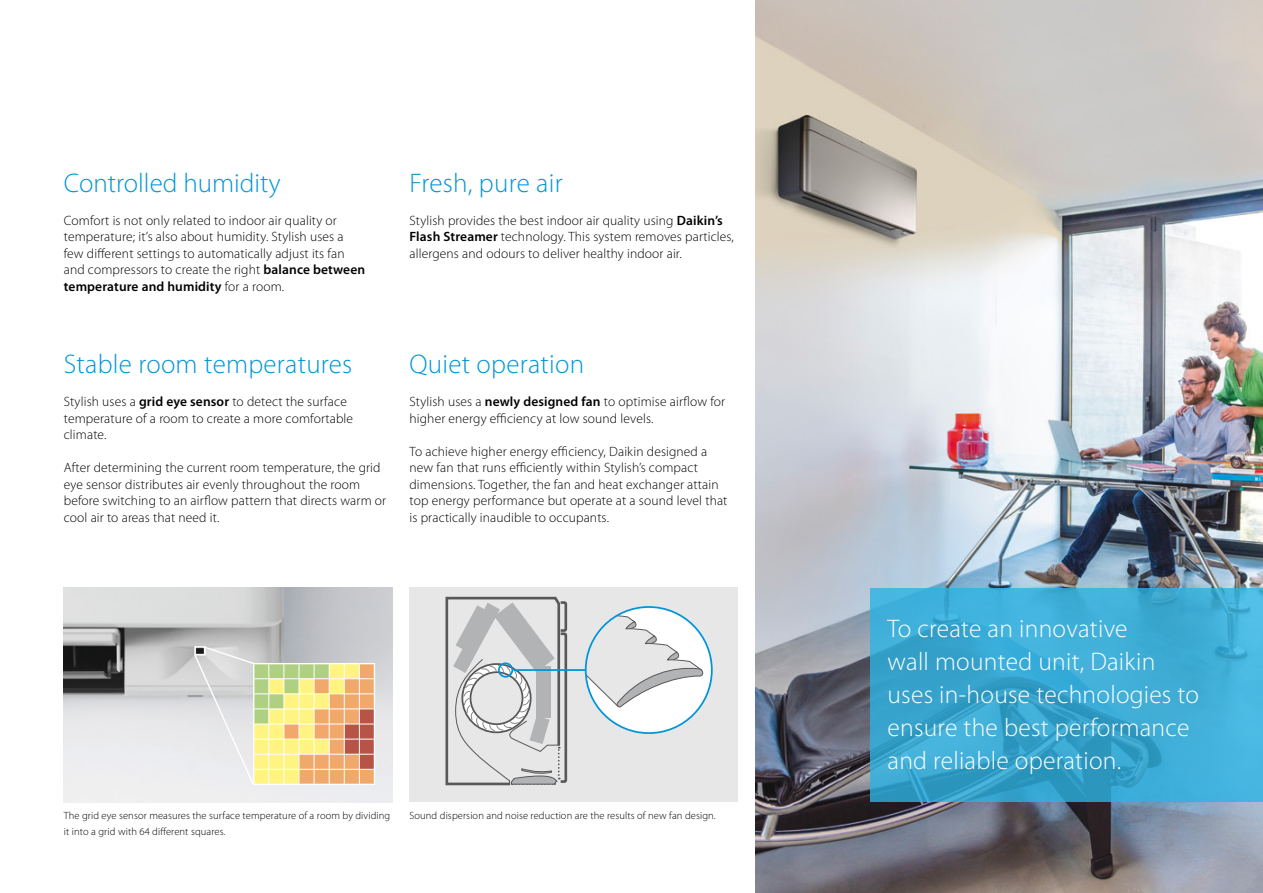
<style>
.page{position:relative;width:1263px;height:893px;background:#fff}
.page>*{position:absolute;margin:0;border:0;box-sizing:border-box;transform-origin:0 0}
.headline{font:300 27px "Myriad Pro";letter-spacing:.01em;color:#0095d8}
.text_box_-_body_text{font:300 25.5px/33px "Myriad Pro";letter-spacing:.01em;color:#fff}
.body_text{font:300 13.5px/16.5px "Myriad Pro";letter-spacing:.01em;color:#000}
.t1{font:300 10.5px/16.5px "Myriad Pro";letter-spacing:.01em;color:#000}
.s1{font-weight:600}
</style>
<div class="page">
<img style="left:64px;top:588px;width:328px;height:214px">
<div style="left:409px;top:588px;width:329px;height:214px;background:#e7e7e8"></div>
<svg style="left:193px;top:645px;width:182px;height:141px"></svg>
<div style="left:194px;top:646px;width:12px;height:9px;border:2px solid #fff"></div>
<svg style="left:445px;top:596px;width:123px;height:190px"></svg>
<div style="left:498px;top:662px;width:15px;height:16px;border:2px solid #0095d8;border-radius:50%"></div>
<div style="left:586px;top:607px;width:126px;height:126px;background:#fff;border-radius:50%"></div>
<svg style="left:586px;top:607px;width:118px;height:103px"></svg>
<hr style="left:513px;top:669px;width:73px;height:2px;background:#0095d8">
<img style="left:755px;top:0;width:508px;height:893px">
<svg style="left:870px;top:588px;width:393px;height:213px;fill:#3eadd7"></svg>
<p class="headline" style="left:64px;top:166px;width:218px">Controlled humidity</p>
<p class="body_text" style="left:64px;top:212px;width:303px">Comfort is not only related to indoor air quality or temperature; it’s also about humidity. Stylish uses a few different settings to automatically adjust its fan and compressors to create the right <span class="s1">balance between temperature and humidity</span> for a room.</p>
<p class="headline" style="left:409px;top:166px;width:155px">Fresh, pure air</p>
<p class="body_text" style="left:409px;top:212px;width:326px">Stylish provides the best indoor air quality using <span class="s1">Daikin’s<br>Flash Streamer</span> technology. This system removes particles, allergens and odours to deliver healthy indoor air.</p>
<p class="headline" style="left:64px;top:348px;width:290px">Stable room temperatures</p>
<p class="body_text" style="left:64px;top:393px;width:291px">Stylish uses a <span class="s1">grid eye sensor</span> to detect the surface temperature of a room to create a more comfortable climate.</p>
<p class="body_text" style="left:64px;top:459px;width:324px">After determining the current room temperature, the grid eye sensor distributes air evenly throughout the room before switching to an airflow pattern that directs warm or cool air to areas that need it.</p>
<p class="headline" style="left:409px;top:348px;width:176px">Quiet operation</p>
<p class="body_text" style="left:409px;top:393px;width:317px">Stylish uses a <span class="s1">newly designed fan</span> to optimise airflow for higher energy efficiency at low sound levels.</p>
<p class="body_text" style="left:409px;top:443px;width:319px">To achieve higher energy efficiency, Daikin designed a new fan that runs efficiently within Stylish’s compact dimensions. Together, the fan and heat exchanger attain top energy performance but operate at a sound level that is practically inaudible to occupants.</p>
<p class="t1" style="left:64px;top:807px;width:328px">The grid eye sensor measures the surface temperature of a room by dividing it into a grid with 64 different squares.</p>
<p class="t1" style="left:409px;top:807px;width:308px">Sound dispersion and noise reduction are the results of new fan design.</p>
<p class="text_box_-_body_text" style="left:887px;top:612px;width:313px">To create an innovative<br>wall mounted unit, Daikin uses in-house technologies to ensure the best performance and reliable operation.</p>
</div>
